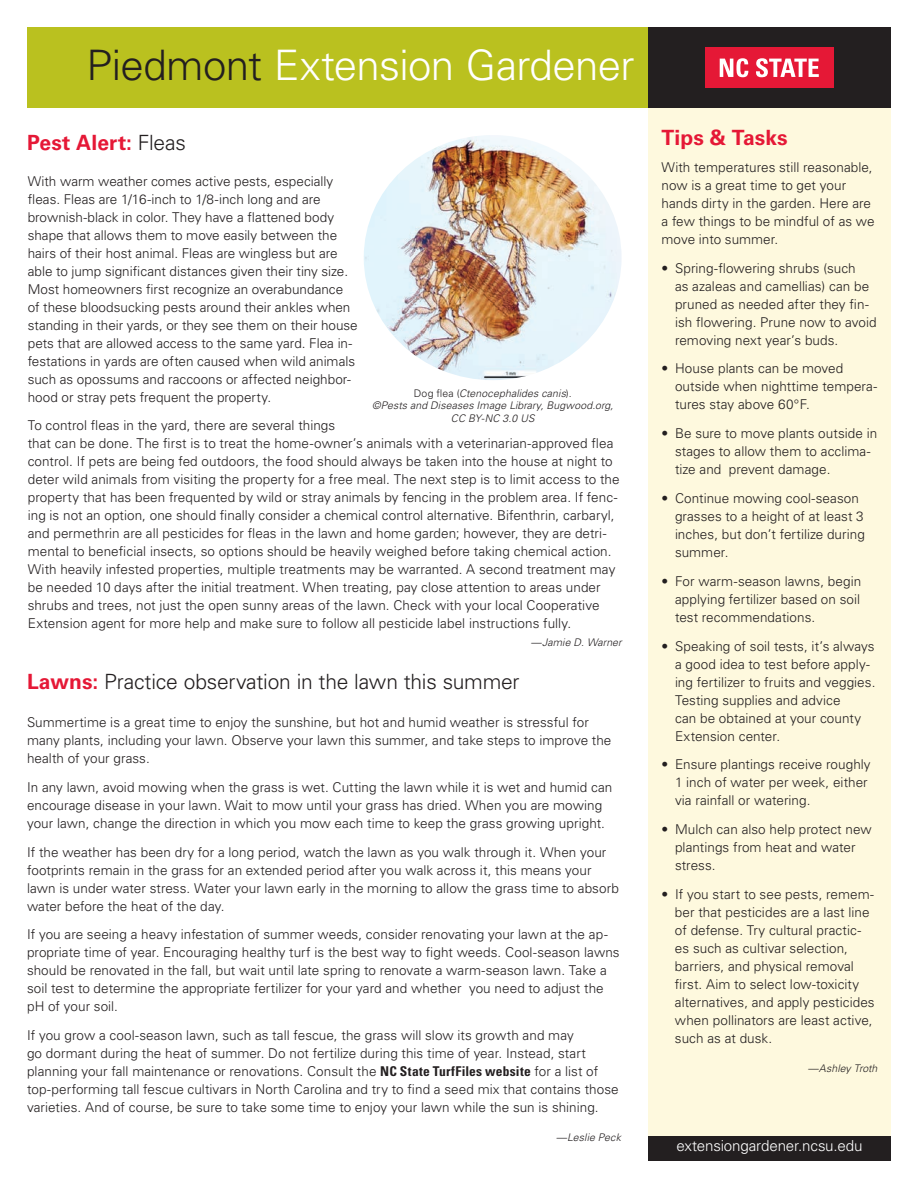
<style>
.page{position:relative;width:918px;height:1188px;background:#fff}
.page>*{position:absolute;margin:0;border:0;box-sizing:border-box;transform-origin:0 0}
.t1{font:300 42px "Univers LT Std";letter-spacing:-.015em;color:#fff}
.t2{font:300 21px "Univers LT Std";letter-spacing:-.01em;color:#231f20}
.Section_Head_2015{font:700 21px "Univers LT Std";letter-spacing:.005em;color:#e51836}
.t3{font:300 15.15px "Univers LT Std";letter-spacing:-.01em;color:#fff}
._2015_Body_Text{font:300 13.5px/18px "Univers LT Std";color:#231f20}
._2015_Tips{font:300 13.5px/18px "Univers LT Std";letter-spacing:.005em;color:#231f20}
._2015_Byline{font:italic 300 10.5px/12.6px "Univers LT Std";letter-spacing:.01em;color:#231f20;text-align:center}
.s1{color:#231f20}
.s2{font-weight:300;color:#231f20}
.s3{font-style:normal}
.s4{font-weight:700;color:#e51836}
.s5{font-weight:700;font-stretch:condensed}
</style>
<div class="page">
<div style="left:27px;top:27px;width:621px;height:81px;background:#bac11f"></div>
<div style="left:648px;top:27px;width:243px;height:81px;background:#231f20"></div>
<div style="left:705px;top:48px;width:129px;height:40px;background:#e51836"></div>
<svg style="left:720px;top:58px;width:28px;height:19px"></svg>
<svg style="left:756px;top:58px;width:63px;height:19px"></svg>
<div style="left:648px;top:1127px;width:243px;height:34px;background:#231f20"></div>
<div style="left:648px;top:108px;width:243px;height:1027px;background:#fef9de"></div>
<img style="left:364px;top:135px;width:258px;height:245px">
<p class="t1" style="left:86px;top:40px;width:549px"><span class="s1">Piedmont</span> Extension Gardener</p>
<p class="Section_Head_2015" style="left:27px;top:131px;width:161px">Pest Alert: <span class="s2">Fleas</span></p>
<p class="_2015_Body_Text" style="left:28px;top:172px;width:332px">With warm weather comes active pests, especially fleas. Fleas are 1/16-inch to 1/8-inch long and are brownish-black in color. They have a flattened body shape that allows them to move easily between the hairs of their host animal. Fleas are wingless but are able to jump significant distances given their tiny size.<br>Most homeowners first recognize an overabundance of these bloodsucking pests around their ankles when standing in their yards, or they see them on their house pets that are allowed access to the same yard. Flea in&shy;festations in yards are often caused when wild animals such as opossums and raccoons or affected neighbor&shy;hood or stray pets frequent the property.</p>
<p class="_2015_Body_Text" style="left:28px;top:417px;width:593px">To control fleas in the yard, there are several things<br>that can be done. The first is to treat the home-owner’s animals with a veterinarian-approved flea control. If pets are being fed outdoors, the food should always be taken into the house at night to deter wild animals from visiting the property for a free meal. The next step is to limit access to the property that has been frequented by wild or stray animals by fencing in the problem area. If fenc&shy;ing is not an option, one should finally consider a chemical control alternative. Bifenthrin, carbaryl, and permethrin are all pesticides for fleas in the lawn and home garden; however, they are detri&shy;mental to beneficial insects, so options should be heavily weighed before taking chemical action.<br>With heavily infested properties, multiple treatments may be warranted. A second treatment may be needed 10 days after the initial treatment. When treating, pay close attention to areas under shrubs and trees, not just the open sunny areas of the lawn. Check with your local Cooperative Extension agent for more help and make sure to follow all pesticide label instructions fully.</p>
<p class="_2015_Byline" style="left:531px;top:637px;width:93px">—Jamie D. Warner</p>
<p class="_2015_Byline" style="left:372px;top:387px;width:243px"><span class="s3">Dog flea (</span>Ctenocephalides canis<span class="s3">).<br></span>©Pests and Diseases Image Library, Bugwood.org,<br>CC BY-NC 3.0 US</p>
<p class="t2" style="left:27px;top:669px;width:494px"><span class="s4">Lawns:</span> Practice observation in the lawn this summer</p>
<p class="_2015_Body_Text" style="left:27px;top:713px;width:586px">Summertime is a great time to enjoy the sunshine, but hot and humid weather is stressful for many plants, including your lawn. Observe your lawn this summer, and take steps to improve the health of your grass.</p>
<p class="_2015_Body_Text" style="left:27px;top:778px;width:587px">In any lawn, avoid mowing when the grass is wet. Cutting the lawn while it is wet and humid can encourage disease in your lawn. Wait to mow until your grass has dried. When you are mowing your lawn, change the direction in which you mow each time to keep the grass growing upright.</p>
<p class="_2015_Body_Text" style="left:27px;top:843px;width:593px">If the weather has been dry for a long period, watch the lawn as you walk through it. When your footprints remain in the grass for an extended period after you walk across it, this means your lawn is under water stress. Water your lawn early in the morning to allow the grass time to absorb water before the heat of the day.</p>
<p class="_2015_Body_Text" style="left:27px;top:926px;width:594px">If you are seeing a heavy infestation of summer weeds, consider renovating your lawn at the ap&shy;propriate time of year. Encouraging healthy turf is the best way to fight weeds. Cool-season lawns should be renovated in the fall, but wait until late spring to renovate a warm-season lawn. Take a soil test to determine the appropriate fertilizer for your yard and whether you need to adjust the pH of your soil.</p>
<p class="_2015_Body_Text" style="left:27px;top:1026px;width:593px">If you grow a cool-season lawn, such as tall fescue, the grass will slow its growth and may<br>go dormant during the heat of summer. Do not fertilize during this time of year. Instead, start planning your fall maintenance or renovations. Consult the <span class="s5">NC State TurfFiles website</span> for a list of top-performing tall fescue cultivars in North Carolina and try to find a seed mix that contains those varieties. And of course, be sure to take some time to enjoy your lawn while the sun is shining.</p>
<p class="_2015_Byline" style="left:556px;top:1131px;width:66px">—Leslie Peck</p>
<p class="Section_Head_2015" style="left:662px;top:125px;width:128px">Tips &amp; Tasks</p>
<p class="_2015_Body_Text" style="left:662px;top:158px;width:215px">With temperatures still reasonable, now is a great time to get your hands dirty in the garden. Here are a few things to be mindful of as we move into summer.</p>
<p class="_2015_Tips" style="left:675px;top:259px;width:203px;text-indent:-14px">• Spring-flowering shrubs (such<br>as azaleas and camellias) can be pruned as needed after they fin&shy;ish flowering. Prune now to avoid removing next year’s buds.</p>
<p class="_2015_Tips" style="left:675px;top:360px;width:204px;text-indent:-14px">• House plants can be moved outside when nighttime tempera&shy;tures stay above 60°F.</p>
<p class="_2015_Tips" style="left:675px;top:424px;width:204px;text-indent:-14px">• Be sure to move plants outside in stages to allow them to acclima&shy;tize and prevent damage.</p>
<p class="_2015_Tips" style="left:675px;top:489px;width:191px;text-indent:-14px">• Continue mowing cool-season grasses to a height of at least 3 inches, but don’t fertilize during summer.</p>
<p class="_2015_Tips" style="left:675px;top:572px;width:188px;text-align:justify;text-indent:-14px">• For warm-season lawns, begin applying fertilizer based on soil test recommendations.</p>
<p class="_2015_Tips" style="left:675px;top:637px;width:202px;text-indent:-14px">• Speaking of soil tests, it’s always a good idea to test before apply&shy;ing fertilizer to fruits and veggies.<br>Testing supplies and advice<br>can be obtained at your county<br>Extension center.</p>
<p class="_2015_Tips" style="left:675px;top:756px;width:197px;text-indent:-14px">• Ensure plantings receive roughly<br>1 inch of water per week, either via rainfall or watering.</p>
<p class="_2015_Tips" style="left:675px;top:820px;width:198px;text-indent:-14px">• Mulch can also help protect new plantings from heat and water stress.</p>
<p class="_2015_Tips" style="left:675px;top:885px;width:201px;text-indent:-13px">• If you start to see pests, remem&shy;ber that pesticides are a last line of defense. Try cultural practic&shy;es such as cultivar selection, barriers, and physical removal first. Aim to select low-toxicity alternatives, and apply pesticides when pollinators are least active, such as at dusk.</p>
<p class="_2015_Byline" style="left:808px;top:1062px;width:71px">—Ashley Troth</p>
<p class="t3" style="left:677px;top:1136px;width:187px">extensiongardener.ncsu.edu</p>
</div>
